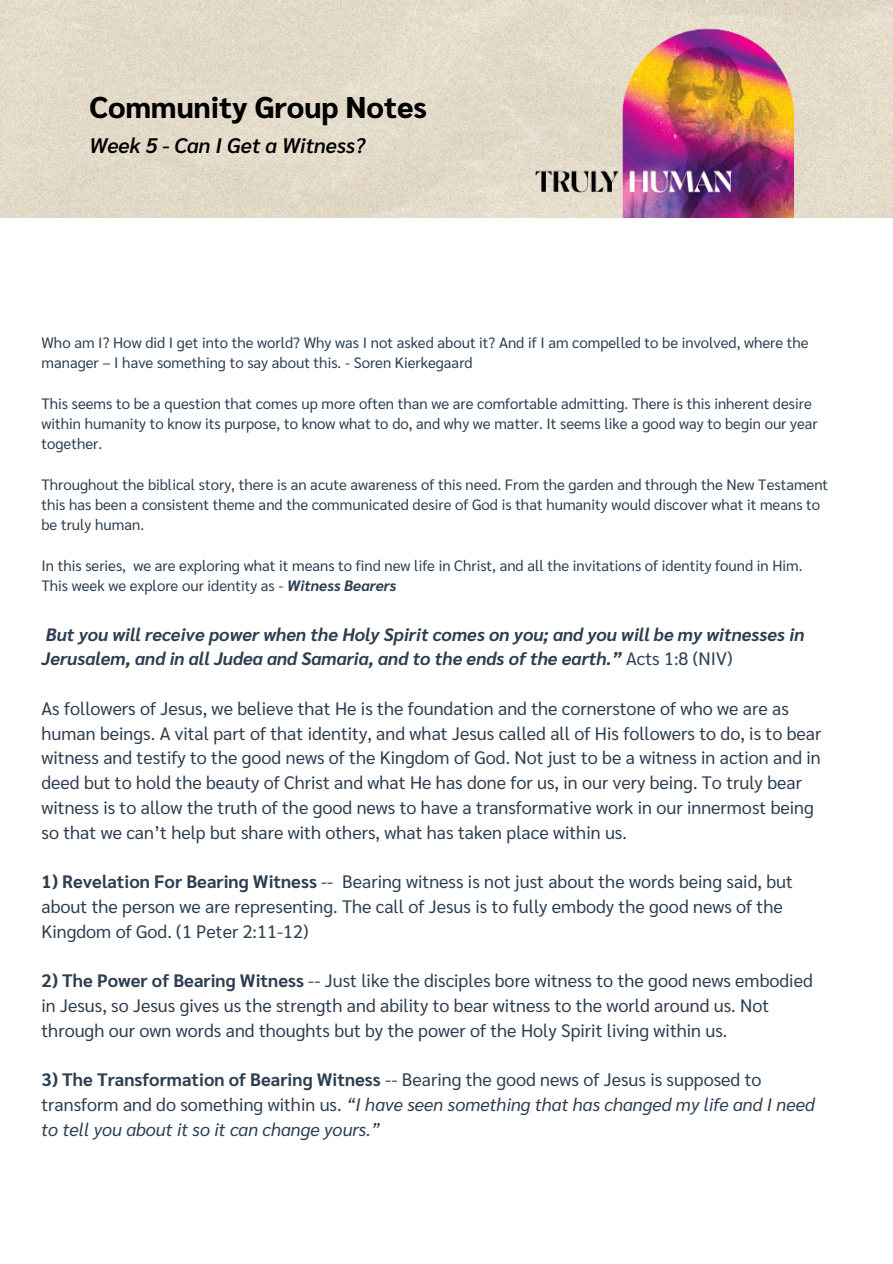
<style>
.page{position:relative;width:893px;height:1264px;background:#fff}
.page>*{position:absolute;margin:0;border:0;box-sizing:border-box;transform-origin:0 0}
.t1{font:800 30px "Sarabun";color:#000}
.t2{font:italic 600 21px "Sarabun";color:#000}
.t3{font:18px/24.8px "Sarabun";color:#2d3e50}
.t4{font:italic 18px/24.8px "Sarabun";color:#2d3e50}
.t5{font:italic 700 18px/24.8px "Sarabun";color:#2d3e50}
.t6{font:15px/20.2px "Sarabun";color:#2d3e50}
.s1{font-weight:700;font-style:italic}
.s2{font-weight:400;font-style:normal}
.s3{font-weight:700}
.s4{font-weight:700;font-style:normal}
.s5{font-style:normal}
</style>
<div class="page">
<img style="left:0;top:0;width:892px;height:217px">
<h3 class="t1" style="left:89px;top:86px;width:339px">Community Group Notes</h3>
<h3 class="t2" style="left:89px;top:131px;width:277px">Week 5 - Can I Get a Witness?</h3>
<p class="t6" style="left:41px;top:331px;width:768px">Who am I? How did I get into the world? Why was I not asked about it? And if I am compelled to be involved, where the manager – I have something to say about this. - Soren Kierkegaard</p>
<p class="t6" style="left:41px;top:392px;width:777px">This seems to be a question that comes up more often than we are comfortable admitting. There is this inherent desire within humanity to know its purpose, to know what to do, and why we matter. It seems like a good way to begin our year together.</p>
<h1 class="t6" style="left:41px;top:473px;width:788px">Throughout the biblical story, there is an acute awareness of this need. From the garden and through the New Testament this has been a consistent theme and the communicated desire of God is that humanity would discover what it means to be truly human.</h1>
<h2 class="t6" style="left:41px;top:554px;width:762px">In this series, we are exploring what it means to find new life in Christ, and all the invitations of identity found in Him.<br>This week we explore our identity as - <span class="s1">Witness Bearers</span></h2>
<p class="t5" style="left:41px;top:620px;width:764px">But you will receive power when the Holy Spirit comes on you; and you will be my witnesses in<br>Jerusalem, and in all Judea and Samaria, and to the ends of the earth.” <span class="s2">Acts 1:8 (NIV)</span></p>
<p class="t3" style="left:41px;top:695px;width:781px">As followers of Jesus, we believe that He is the foundation and the cornerstone of who we are as human beings. A vital part of that identity, and what Jesus called all of His followers to do, is to bear witness and testify to the good news of the Kingdom of God. Not just to be a witness in action and in deed but to hold the beauty of Christ and what He has done for us, in our very being. To truly bear witness is to allow the truth of the good news to have a transformative work in our innermost being so that we can’t help but share with others, what has taken place within us.</p>
<p class="t3" style="left:41px;top:868px;width:752px"><span class="s3">1) Revelation For Bearing Witness</span> -- Bearing witness is not just about the words being said, but about the person we are representing. The call of Jesus is to fully embody the good news of the<br>Kingdom of God. (1 Peter 2:11-12)</p>
<p class="t3" style="left:41px;top:967px;width:772px"><span class="s3">2) The Power of Bearing Witness</span> -- Just like the disciples bore witness to the good news embodied in Jesus, so Jesus gives us the strength and ability to bear witness to the world around us. Not through our own words and thoughts but by the power of the Holy Spirit living within us.</p>
<h3 class="t4" style="left:41px;top:1066px;width:774px"><span class="s4">3) The Transformation of Bearing Witness</span> <span class="s5">-- Bearing the good news of Jesus is supposed to transform and do something within us.</span> “I have seen something that has changed my life and I need to tell you about it so it can change yours.”</h3>
</div>
